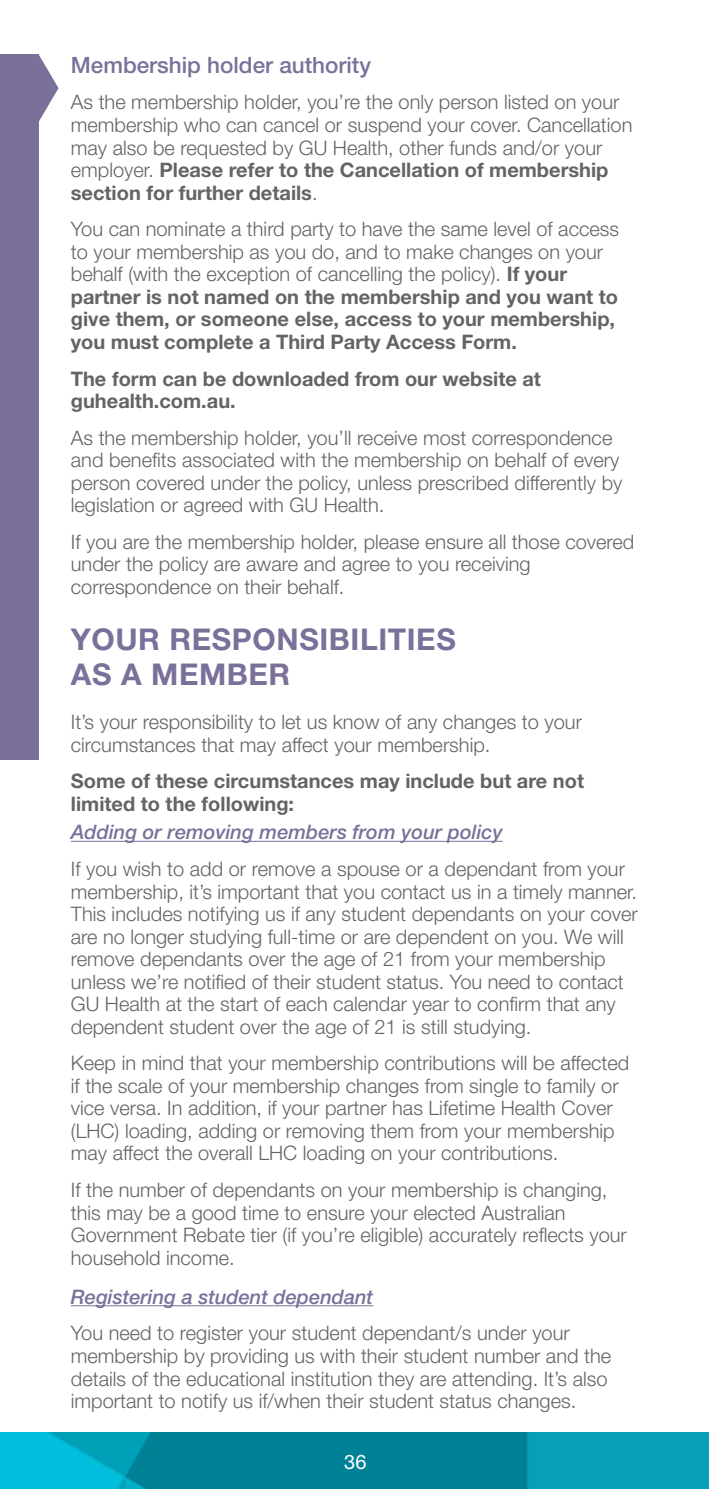
<style>
.page{position:relative;width:709px;height:1489px;background:#fff}
.page>*{position:absolute;margin:0;border:0;box-sizing:border-box;transform-origin:0 0}
.t1{font:700 30px/35px "Helvetica Neue LT Std";letter-spacing:.02em;color:#7a709a}
.t2{font:500 22.5px "Helvetica Neue LT Std";color:#7a709a}
.t3{font:300 20px/22.5px "Helvetica Neue LT Std";color:#636466}
.t4{font:700 20px/22.5px "Helvetica Neue LT Std";color:#636466}
.t5{font:italic 500 20px "Helvetica Neue LT Std";color:#7a709a}
.t6{font:20px "Helvetica Neue LT Std";color:#fff}
.s1{font-weight:700}
</style>
<div class="page">
<img style="left:0;top:1432px;width:709px;height:56px">
<div style="left:0;top:55px;width:39px;height:705px;background:#7a709a"></div>
<svg style="left:39px;top:55px;width:19px;height:66px"></svg>
<hr style="left:71px;top:840px;width:431px;height:1px;background:#7a709a">
<hr style="left:71px;top:1305px;width:302px;height:1px;background:#7a709a">
<p class="t2" style="left:71px;top:51px;width:302px">Membership holder authority</p>
<p class="t3" style="left:71px;top:91px;width:563px">As the membership holder, you’re the only person listed on your membership who can cancel or suspend your cover. Cancellation may also be requested by GU Health, other funds and/or your employer. <span class="s1">Please refer to the Cancellation of membership section for further details</span>.</p>
<p class="t3" style="left:71px;top:217px;width:549px">You can nominate a third party to have the same level of access to your membership as you do, and to make changes on your behalf (with the exception of cancelling the policy). <span class="s1">If your partner is not named on the membership and you want to give them, or someone else, access to your membership, you must complete a Third Party Access Form.</span></p>
<p class="t4" style="left:71px;top:366px;width:471px">The form can be downloaded from our website at guhealth.com.au.</p>
<p class="t3" style="left:71px;top:426px;width:553px">As the membership holder, you’ll receive most correspondence and benefits associated with the membership on behalf of every person covered under the policy, unless prescribed differently by legislation or agreed with GU Health.</p>
<p class="t3" style="left:71px;top:530px;width:565px">If you are the membership holder, please ensure all those covered under the policy are aware and agree to you receiving correspondence on their behalf.</p>
<h1 class="t1" style="left:71px;top:621px;width:386px">YOUR RESPONSIBILITIES<br>AS A MEMBER</h1>
<p class="t3" style="left:71px;top:710px;width:512px">It’s your responsibility to let us know of any changes to your circumstances that may affect your membership.</p>
<p class="t4" style="left:71px;top:769px;width:514px">Some of these circumstances may include but are not limited to the following:</p>
<p class="t5" style="left:71px;top:820px;width:433px">Adding or removing members from your policy</p>
<p class="t3" style="left:71px;top:857px;width:568px">If you wish to add or remove a spouse or a dependant from your membership, it’s important that you contact us in a timely manner.<br>This includes notifying us if any student dependants on your cover are no longer studying full-time or are dependent on you. We will remove dependants over the age of 21 from your membership unless we’re notified of their student status. You need to contact GU Health at the start of each calendar year to confirm that any dependent student over the age of 21 is still studying.</p>
<p class="t3" style="left:71px;top:1051px;width:560px">Keep in mind that your membership contributions will be affected if the scale of your membership changes from single to family or vice versa. In addition, if your partner has Lifetime Health Cover (LHC) loading, adding or removing them from your membership may affect the overall LHC loading on your contributions.</p>
<p class="t3" style="left:71px;top:1178px;width:557px">If the number of dependants on your membership is changing, this may be a good time to ensure your elected Australian Government Rebate tier (if you’re eligible) accurately reflects your household income.</p>
<p class="t5" style="left:71px;top:1284px;width:304px">Registering a student dependant</p>
<p class="t3" style="left:71px;top:1321px;width:542px">You need to register your student dependant/s under your membership by providing us with their student number and the details of the educational institution they are attending. It’s also important to notify us if/when their student status changes.</p>
<p class="t6" style="left:344px;top:1449px;width:24px">36</p>
</div>
